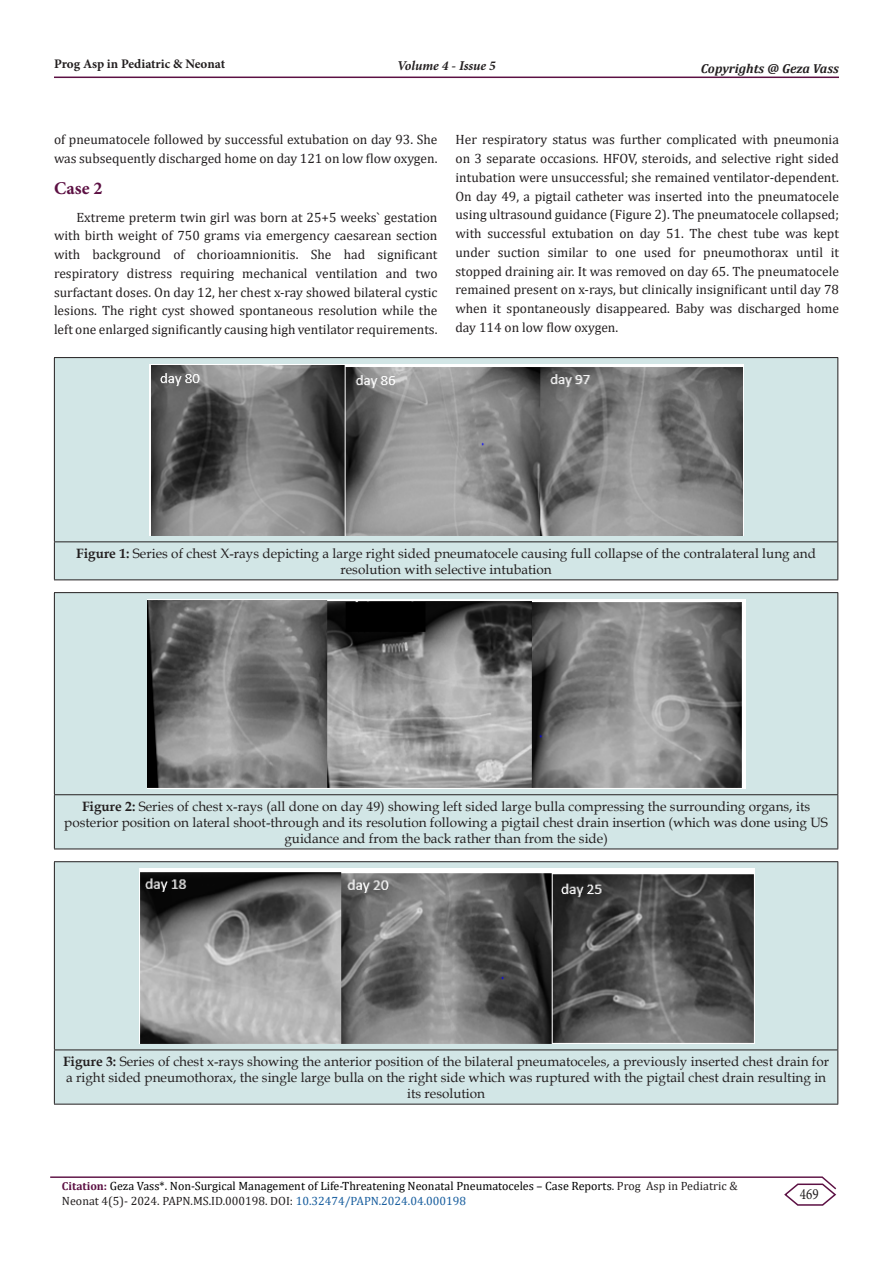
<style>
.page{position:relative;width:893px;height:1263px;background:#fff}
.page>*{position:absolute;margin:0;border:0;box-sizing:border-box;transform-origin:0 0}
.t1{font:700 18px "Minion Pro";color:#5c1043}
.t2{font:15.75px "Minion Pro";color:#231f20;scale:.83 1}
.t3{font:13.5px/18.8px "Cambria";color:#231f20;text-align:justify}
.t4{font:13.5px/16.2px "Book Antiqua";color:#231f20;text-align:center}
.t5{font:italic 700 13.5px "Minion Pro";letter-spacing:-.005em;color:#231f20}
.t6{font:700 13.05px "Minion Pro";letter-spacing:-.005em;color:#231f20}
.t7{font:italic 700 13.05px "Cambria";color:#231f20}
.t8{font:12px/14.4px "Cambria";color:#000}
.s1{font-weight:700}
.s2{font-weight:700;font-size:11.55px;color:#5c1043}
.s3{color:#231f20}
.s4{color:#175d9e}
</style>
<div class="page">
<hr style="left:54px;top:77px;width:785px;height:1px;background:#5c1043">
<hr style="left:50px;top:1176px;width:772px;height:2px;background:#5c1043">
<svg style="left:783px;top:1176px;width:54px;height:30px"></svg>
<div style="left:55px;top:358px;width:782px;height:221px;background:#d2e6e6"></div>
<hr style="left:54px;top:357px;width:784px;height:1px;background:#231f20">
<hr style="left:54px;top:358px;width:1px;height:183px;background:#231f20">
<hr style="left:837px;top:358px;width:1px;height:183px;background:#231f20">
<hr style="left:54px;top:541px;width:784px;height:1px;background:#231f20">
<hr style="left:54px;top:542px;width:1px;height:37px;background:#231f20">
<hr style="left:837px;top:542px;width:1px;height:37px;background:#231f20">
<hr style="left:54px;top:579px;width:784px;height:1px;background:#231f20">
<img style="left:150px;top:365px;width:593px;height:171px">
<div style="left:55px;top:593px;width:782px;height:255px;background:#d2e6e6"></div>
<hr style="left:54px;top:592px;width:784px;height:1px;background:#231f20">
<hr style="left:54px;top:593px;width:1px;height:201px;background:#231f20">
<hr style="left:837px;top:593px;width:1px;height:201px;background:#231f20">
<hr style="left:54px;top:794px;width:784px;height:1px;background:#231f20">
<hr style="left:54px;top:795px;width:1px;height:53px;background:#231f20">
<hr style="left:837px;top:795px;width:1px;height:53px;background:#231f20">
<hr style="left:54px;top:848px;width:784px;height:1px;background:#231f20">
<img style="left:148px;top:600px;width:597px;height:189px">
<div style="left:55px;top:862px;width:782px;height:242px;background:#d2e6e6"></div>
<hr style="left:54px;top:861px;width:784px;height:1px;background:#231f20">
<hr style="left:54px;top:862px;width:1px;height:187px;background:#231f20">
<hr style="left:837px;top:862px;width:1px;height:187px;background:#231f20">
<hr style="left:54px;top:1049px;width:784px;height:1px;background:#231f20">
<hr style="left:54px;top:1050px;width:1px;height:54px;background:#231f20">
<hr style="left:837px;top:1050px;width:1px;height:54px;background:#231f20">
<hr style="left:54px;top:1104px;width:784px;height:1px;background:#231f20">
<img style="left:139px;top:869px;width:615px;height:175px">
<p class="t6" style="left:54px;top:55px;width:173px">Prog Asp in Pediatric &amp; Neonat</p>
<p class="t5" style="left:397px;top:56px;width:100px">Volume 4 - Issue 5</p>
<p class="t7" style="left:701px;top:60px;width:139px">Copyrights @ Geza Vass</p>
<p class="t3" style="left:54px;top:130px;width:385px">of pneumatocele followed by successful extubation on day 93. She was subsequently discharged home on day 121 on low flow oxygen.</p>
<p class="t1" style="left:54px;top:176px;width:50px">Case 2</p>
<p class="t3" style="left:54px;top:208px;width:385px;text-indent:22px">Extreme preterm twin girl was born at 25+5 weeks` gestation with birth weight of 750 grams via emergency caesarean section with background of chorioamnionitis. She had significant respiratory distress requiring mechanical ventilation and two surfactant doses. On day 12, her chest x-ray showed bilateral cystic lesions. The right cyst showed spontaneous resolution while the left one enlarged significantly causing high ventilator requirements.</p>
<p class="t3" style="left:455px;top:130px;width:385px">Her respiratory status was further complicated with pneumonia on 3 separate occasions. HFOV, steroids, and selective right sided intubation were unsuccessful; she remained ventilator-dependent.<br>On day 49, a pigtail catheter was inserted into the pneumatocele using ultrasound guidance (Figure 2). The pneumatocele collapsed; with successful extubation on day 51. The chest tube was kept under suction similar to one used for pneumothorax until it stopped draining air. It was removed on day 65. The pneumatocele remained present on x-rays, but clinically insignificant until day 78 when it spontaneously disappeared. Baby was discharged home day 114 on low flow oxygen.</p>
<p class="t4" style="left:76px;top:545px;width:741px"><span class="s1">Figure 1:</span> Series of chest X-rays depicting a large right sided pneumatocele causing full collapse of the contralateral lung and resolution with selective intubation</p>
<p class="t4" style="left:64px;top:797px;width:765px"><span class="s1">Figure 2:</span> Series of chest x-rays (all done on day 49) showing left sided large bulla compressing the surrounding organs, its posterior position on lateral shoot-through and its resolution following a pigtail chest drain insertion (which was done using US guidance and from the back rather than from the side)</p>
<p class="t4" style="left:63px;top:1053px;width:768px"><span class="s1">Figure 3:</span> Series of chest x-rays showing the anterior position of the bilateral pneumatoceles, a previously inserted chest drain for a right sided pneumothorax, the single large bulla on the right side which was ruptured with the pigtail chest drain resulting in its resolution</p>
<p class="t8" style="left:62px;top:1179px;width:677px"><span class="s2">Citation:</span> Geza Vass*. Non-Surgical Management of Life-Threatening Neonatal Pneumatoceles – Case Reports<span class="s3">. Prog Asp in Pediatric &amp;<br>Neonat 4(5)- 2024. PAPN.MS.ID.000198. DOI:</span> <span class="s4">10.32474/PAPN.2024.04.000198</span></p>
<p class="t2" style="left:800px;top:1184px;width:24px">469</p>
</div>
